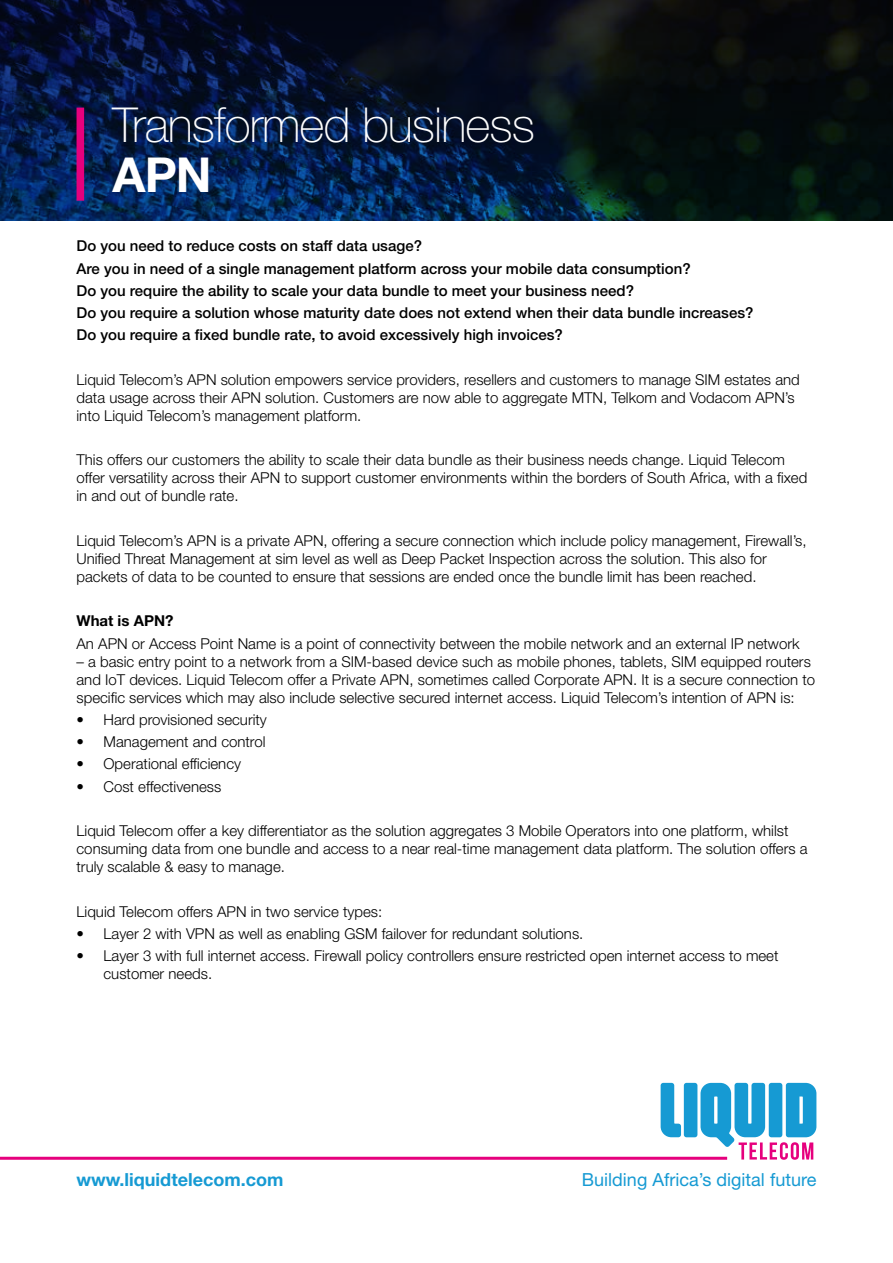
<style>
.page{position:relative;width:893px;height:1263px;background:#fff}
.page>*{position:absolute;margin:0;border:0;box-sizing:border-box;transform-origin:0 0}
.t1{font:100 48.3px "Helvetica Neue LT Std";letter-spacing:-.02em;color:#fff}
.t2{font:700 48.3px "Helvetica Neue LT Std";color:#fff}
.t3{font:18px "Helvetica Neue LT Std";color:#169ad3}
.t4{font:700 18px "Helvetica Neue LT Std";color:#169ad3}
.t5{font:300 15px/18px "Helvetica Neue LT Std";color:#000}
.t6{font:500 15px/22.2px "Helvetica Neue LT Std";color:#000}
.t7{font:700 15px "Helvetica Neue LT Std";color:#000}
</style>
<div class="page">
<img style="left:0;top:0;width:893px;height:220px">
<div style="left:77px;top:108px;width:7px;height:93px;background:#e6007d"></div>
<hr style="left:0;top:1157px;width:727px;height:3px;background:#e6007d">
<svg style="left:661px;top:1083px;width:155px;height:77px"></svg>
<h1 class="t1" style="left:113px;top:97px;width:424px">Transformed business</h1>
<h1 class="t2" style="left:113px;top:145px;width:101px">APN</h1>
<p class="t6" style="left:77px;top:235px;width:678px">Do you need to reduce costs on staff data usage?<br>Are you in need of a single management platform across your mobile data consumption?<br>Do you require the ability to scale your data bundle to meet your business need?<br>Do you require a solution whose maturity date does not extend when their data bundle increases?<br>Do you require a fixed bundle rate, to avoid excessively high invoices?</p>
<p class="t5" style="left:77px;top:370px;width:725px">Liquid Telecom’s APN solution empowers service providers, resellers and customers to manage SIM estates and data usage across their APN solution. Customers are now able to aggregate MTN, Telkom and Vodacom APN’s into Liquid Telecom’s management platform.</p>
<p class="t5" style="left:77px;top:451px;width:732px">This offers our customers the ability to scale their data bundle as their business needs change. Liquid Telecom offer versatility across their APN to support customer environments within the borders of South Africa, with a fixed in and out of bundle rate.</p>
<p class="t5" style="left:77px;top:531px;width:731px">Liquid Telecom’s APN is a private APN, offering a secure connection which include policy management, Firewall’s,<br>Unified Threat Management at sim level as well as Deep Packet Inspection across the solution. This also for packets of data to be counted to ensure that sessions are ended once the bundle limit has been reached.</p>
<p class="t7" style="left:77px;top:612px;width:98px">What is APN?</p>
<p class="t5" style="left:77px;top:634px;width:724px">An APN or Access Point Name is a point of connectivity between the mobile network and an external IP network</p>
<p class="t5" style="left:77px;top:652px;width:740px">– a basic entry point to a network from a SIM-based device such as mobile phones, tablets, SIM equipped routers and IoT devices. Liquid Telecom offer a Private APN, sometimes called Corporate APN. It is a secure connection to specific services which may also include selective secured internet access. Liquid Telecom’s intention of APN is:</p>
<p class="t5" style="left:77px;top:710px;width:192px">• Hard provisioned security</p>
<p class="t5" style="left:77px;top:732px;width:190px">• Management and control</p>
<p class="t5" style="left:77px;top:755px;width:166px">• Operational efficiency</p>
<p class="t5" style="left:77px;top:777px;width:146px">• Cost effectiveness</p>
<p class="t5" style="left:77px;top:821px;width:733px">Liquid Telecom offer a key differentiator as the solution aggregates 3 Mobile Operators into one platform, whilst consuming data from one bundle and access to a near real-time management data platform. The solution offers a truly scalable &amp; easy to manage.</p>
<p class="t5" style="left:77px;top:902px;width:307px">Liquid Telecom offers APN in two service types:</p>
<p class="t5" style="left:77px;top:924px;width:508px">• Layer 2 with VPN as well as enabling GSM failover for redundant solutions.</p>
<p class="t5" style="left:104px;top:946px;width:676px;text-indent:-27px">• Layer 3 with full internet access. Firewall policy controllers ensure restricted open internet access to meet customer needs.</p>
<p class="t4" style="left:77px;top:1169px;width:208px">www.liquidtelecom.com</p>
<p class="t3" style="left:582px;top:1169px;width:236px">Building Africa’s digital future</p>
</div>
